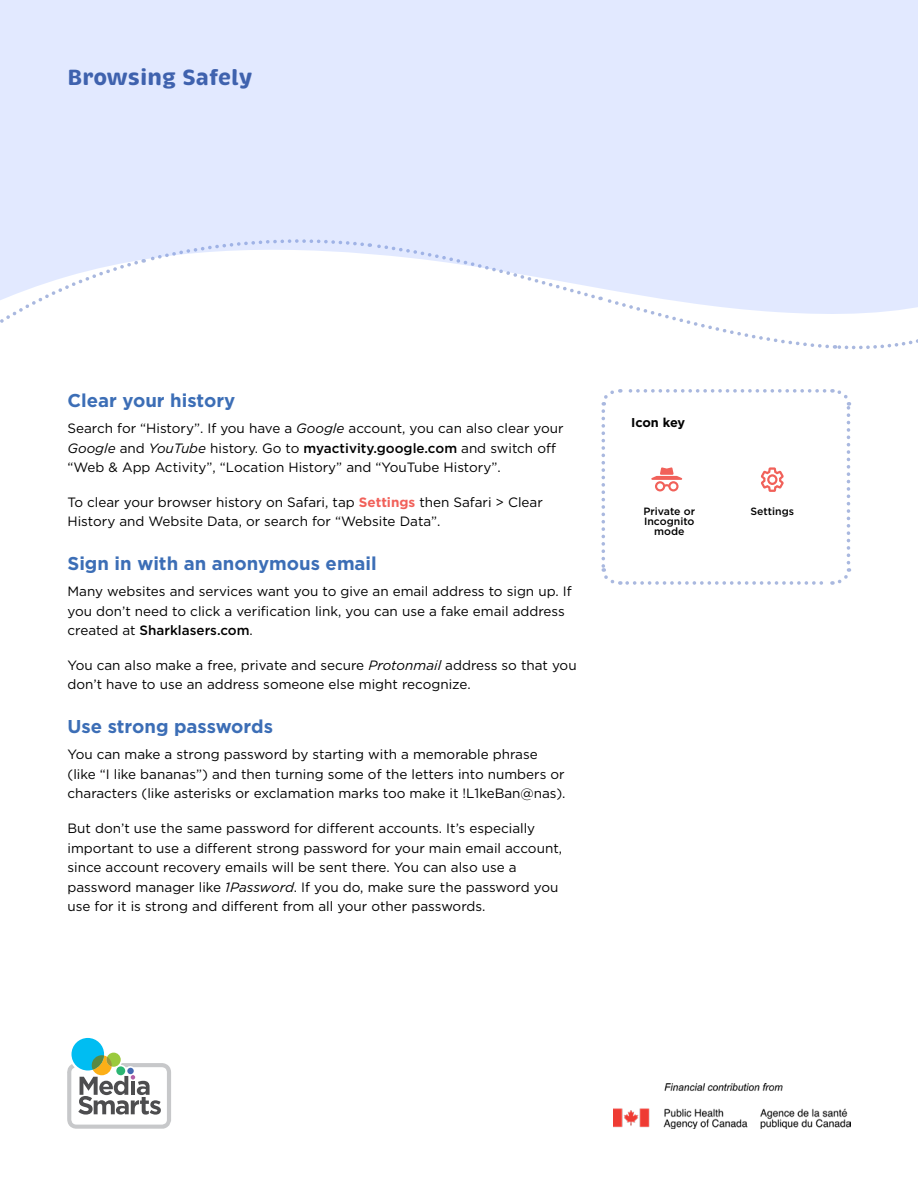
<style>
.page{position:relative;width:918px;height:1188px;background:#fff}
.page>*{position:absolute;margin:0;border:0;box-sizing:border-box;transform-origin:0 0}
.page_title{font:700 22.5px "Brevia";color:#3f62ae}
.command_title{font:700 18.6px "Gotham";color:#3c6eb6}
.command_description{font:13.5px/19.5px "Gotham";color:#000}
.command_description-2{font:700 12.75px "Gotham";letter-spacing:-.015em;color:#000}
.main_body_text{font:500 10.5px/10.4px "Gotham";color:#000;text-align:center}
.s1{font-style:italic}
.s2{font-weight:500}
.s3{font-weight:700;color:#f1615a}
</style>
<div class="page">
<img style="left:73px;top:1037px;width:30px;height:10px">
<div style="left:107px;top:1053px;width:14px;height:14px;background:#9aca3c;border-radius:50%"></div>
<div style="left:72px;top:1038px;width:32px;height:33px;background:#00bdf2;border-radius:50%"></div>
<svg style="left:67px;top:1055px;width:104px;height:74px"></svg>
<img style="left:614px;top:1083px;width:236px;height:45px">
<svg style="left:0;top:0;width:918px;height:350px;fill:#e2e9ff"></svg>
<svg style="left:601px;top:389px;width:251px;height:196px"></svg>
<p class="page_title" style="left:68px;top:64px;width:186px">Browsing Safely</p>
<p class="command_title" style="left:68px;top:388px;width:169px">Clear your history</p>
<p class="command_description" style="left:68px;top:418px;width:498px">Search for “History”. If you have a <span class="s1">Google</span> account, you can also clear your<br><span class="s1">Google</span> and <span class="s1">YouTube</span> history. Go to <span class="s2">myactivity.google.com</span> and switch off “Web &amp; App Activity”, “Location History” and “YouTube History”.</p>
<p class="command_description" style="left:68px;top:492px;width:477px">To clear your browser history on Safari, tap <span class="s3">Settings</span> then Safari &gt; Clear<br>History and Website Data, or search for “Website Data”.</p>
<p class="command_title" style="left:68px;top:551px;width:311px">Sign in with an anonymous email</p>
<p class="command_description" style="left:68px;top:582px;width:506px">Many websites and services want you to give an email address to sign up. If you don’t need to click a verification link, you can use a fake email address created at <span class="s2">Sharklasers.com</span>.</p>
<p class="command_description" style="left:68px;top:655px;width:511px">You can also make a free, private and secure <span class="s1">Protonmail</span> address so that you don’t have to use an address someone else might recognize.</p>
<p class="command_title" style="left:68px;top:714px;width:207px">Use strong passwords</p>
<p class="command_description" style="left:68px;top:745px;width:500px">You can make a strong password by starting with a memorable phrase (like “I like bananas”) and then turning some of the letters into numbers or characters (like asterisks or exclamation marks too make it !L1keBan@nas).</p>
<p class="command_description" style="left:68px;top:818px;width:496px">But don’t use the same password for different accounts. It’s especially important to use a different strong password for your main email account, since account recovery emails will be sent there. You can also use a password manager like <span class="s1">1Password</span>. If you do, make sure the password you use for it is strong and different from all your other passwords.</p>
<p class="command_description-2" style="left:631px;top:414px;width:56px">Icon key</p>
<p class="main_body_text" style="left:643px;top:506px;width:53px">Private or</p>
<p class="main_body_text" style="left:750px;top:506px;width:45px">Settings</p>
<p class="main_body_text" style="left:644px;top:516px;width:52px">Incognito mode</p>
</div>
